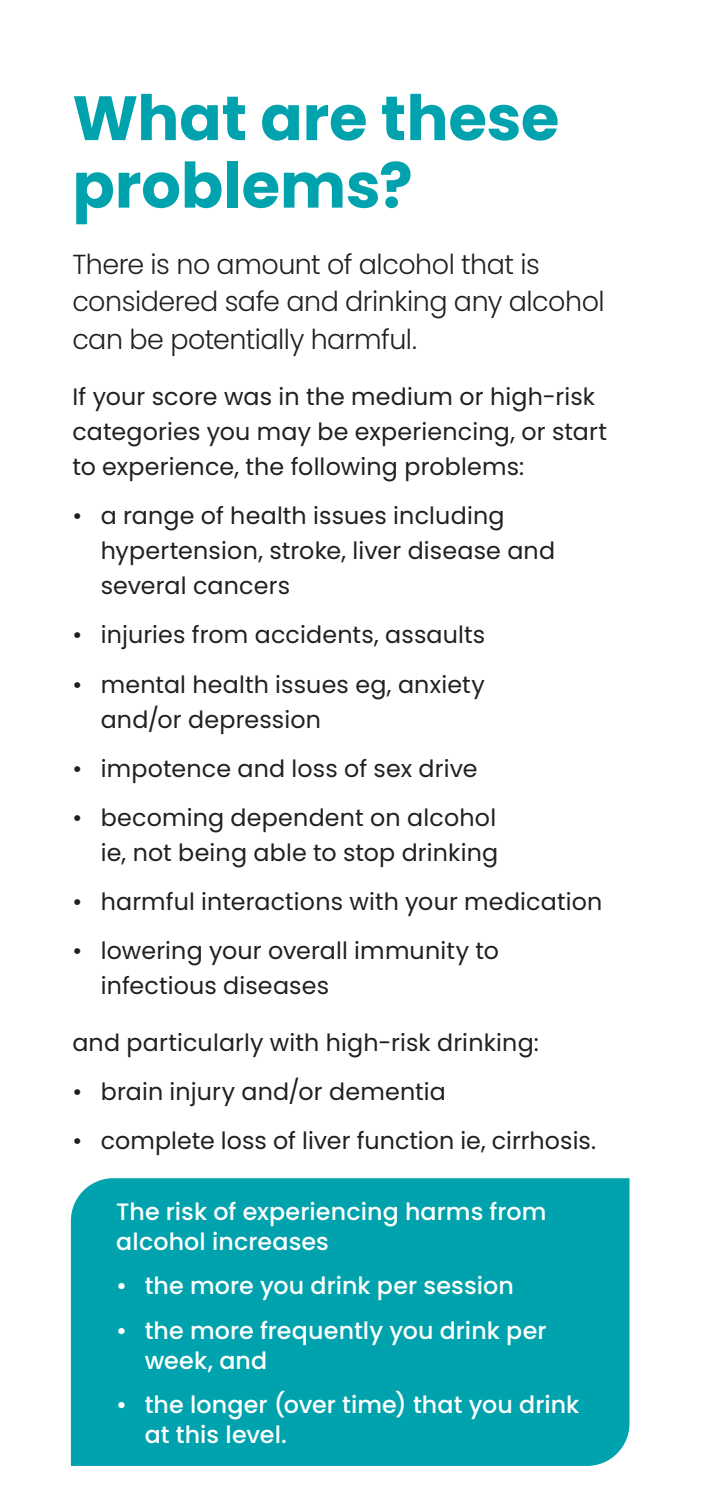
<style>
.page{position:relative;width:702px;height:1489px;background:#fff}
.page>*{position:absolute;margin:0;border:0;box-sizing:border-box;transform-origin:0 0}
.Heading_Aqua{font:700 62.5px/67.5px "Poppins";letter-spacing:-.005em;color:#00a3ad}
.Sub_Body{font:300 27.5px/37.5px "Poppins";letter-spacing:-.015em;color:#231f20}
.body{font:23.75px/35px "Poppins";letter-spacing:.005em;color:#231f20}
.Bullet{font:500 23.75px/30px "Poppins";letter-spacing:.005em;color:#fff}
</style>
<div class="page">
<div style="left:71px;top:1178px;width:558px;height:287px;background:#00a3ad"></div>
<p class="Heading_Aqua" style="left:72px;top:85px;width:488px">What are these problems?</p>
<p class="Sub_Body" style="left:72px;top:245px;width:534px">There is no amount of alcohol that is considered safe and drinking any alcohol can be potentially harmful.</p>
<p class="body" style="left:72px;top:379px;width:536px">If your score was in the medium or high-risk categories you may be experiencing, or start to experience, the following problems:</p>
<p class="body" style="left:101px;top:498px;width:456px;text-indent:-28px">• a range of health issues including hypertension, stroke, liver disease and several cancers</p>
<p class="body" style="left:72px;top:617px;width:414px">• injuries from accidents, assaults</p>
<p class="body" style="left:101px;top:666px;width:385px;text-indent:-28px">• mental health issues eg, anxiety and/or depression</p>
<p class="body" style="left:72px;top:751px;width:406px">• impotence and loss of sex drive</p>
<p class="body" style="left:72px;top:800px;width:427px;text-align:right">• becoming dependent on alcohol ie, not being able to stop drinking</p>
<p class="body" style="left:72px;top:884px;width:531px">• harmful interactions with your medication</p>
<p class="body" style="left:101px;top:933px;width:399px;text-indent:-28px">• lowering your overall immunity to infectious diseases</p>
<p class="body" style="left:72px;top:1024px;width:468px">and particularly with high-risk drinking:</p>
<p class="body" style="left:72px;top:1074px;width:375px">• brain injury and/or dementia</p>
<p class="body" style="left:72px;top:1123px;width:525px">• complete loss of liver function ie, cirrhosis.</p>
<p class="Bullet" style="left:116px;top:1196px;width:431px">The risk of experiencing harms from alcohol increases</p>
<p class="Bullet" style="left:116px;top:1270px;width:399px">• the more you drink per session</p>
<p class="Bullet" style="left:145px;top:1315px;width:403px;text-indent:-28px">• the more frequently you drink per week, and</p>
<p class="Bullet" style="left:145px;top:1389px;width:436px;text-indent:-28px">• the longer (over time) that you drink at this level.</p>
</div>
